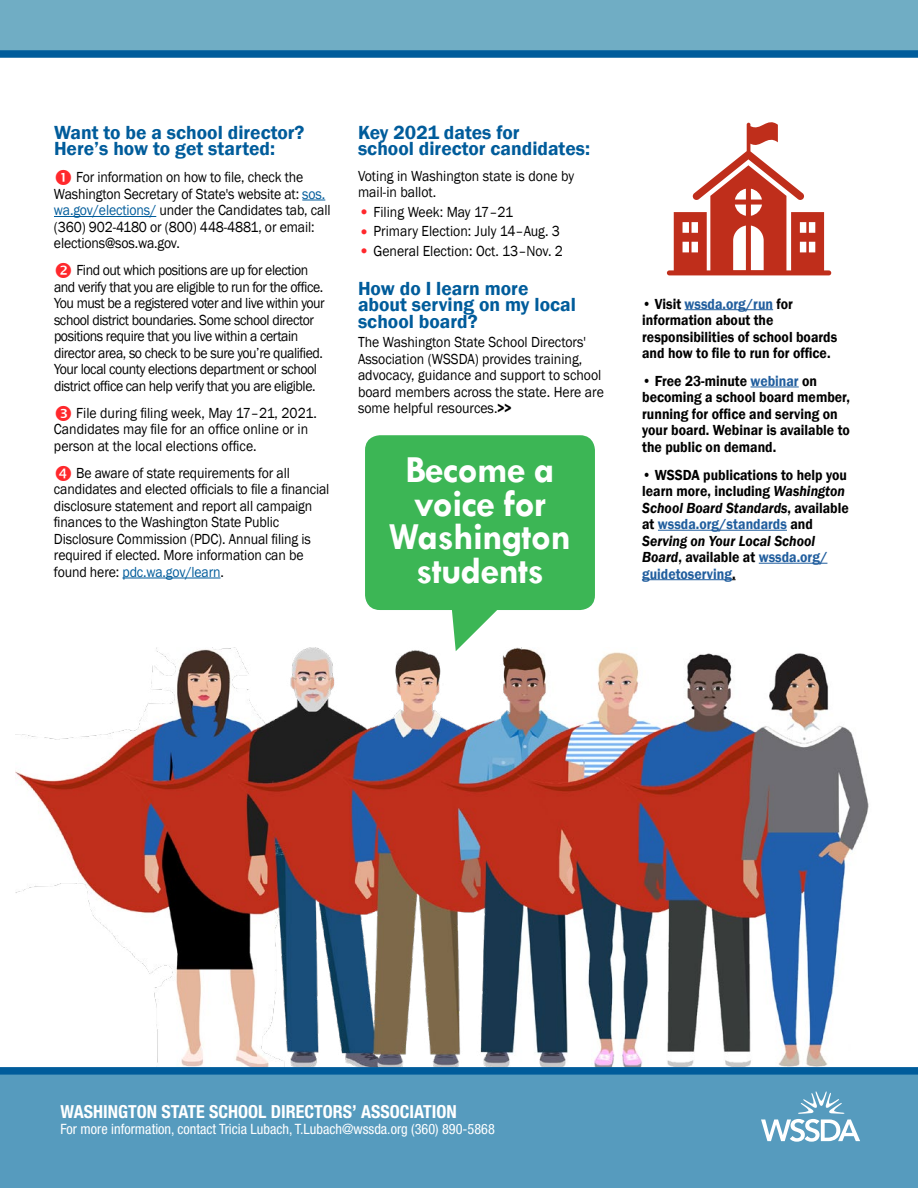
<style>
.page{position:relative;width:918px;height:1188px;background:#fff}
.page>*{position:absolute;margin:0;border:0;box-sizing:border-box;transform-origin:0 0}
.t1{font:700 38.55px/33.6px "Tw Cen";letter-spacing:-.02em;color:#fff;text-align:center}
.t2{font:600 19.5px/16.5px "Franklin Gothic";color:#005c9b}
.t3{font:700 condensed 18px "Helvetica Neue LT Pro";color:#fff}
.t4{font:15px/16.5px "Franklin Gothic";letter-spacing:-.01em;color:#000;scale:.92 1}
.t5{font:600 15px/16.5px "Franklin Gothic";color:#000;scale:.92 1}
.t6{font:15px/16.5px "Franklin Gothic";letter-spacing:-.03em;color:#000;scale:.92 1}
.t7{font:condensed 14.25px "Helvetica Neue LT Std";color:#fff}
.s1{color:#005c9b}
.s2{font-size:18px;color:#ff282c}
.s3{font-weight:600;font-stretch:condensed}
.s4{color:#215e9e}
.s5{font-style:italic}
</style>
<div class="page">
<img style="left:16px;top:648px;width:853px;height:419px">
<div style="left:0;top:1075px;width:918px;height:113px;background:#569bbe"></div>
<svg style="left:761px;top:1091px;width:99px;height:51px"></svg>
<svg style="left:302px;top:200px;width:23px;height:1px"></svg>
<hr style="left:54px;top:216px;width:102px;height:1px;background:#005c9b">
<hr style="left:122px;top:578px;width:99px;height:1px;background:#005c9b">
<div style="left:0;top:0;width:918px;height:54px;background:#70adc4"></div>
<hr style="left:685px;top:309px;width:88px;height:1px;background:#215e9e">
<hr style="left:751px;top:387px;width:48px;height:1px;background:#215e9e">
<hr style="left:658px;top:530px;width:129px;height:1px;background:#215e9e">
<hr style="left:759px;top:563px;width:68px;height:1px;background:#215e9e">
<hr style="left:642px;top:579px;width:90px;height:1px;background:#215e9e">
<div style="left:365px;top:435px;width:230px;height:175px;background:#3cb655;border-radius:15px"></div>
<svg style="left:451px;top:610px;width:53px;height:41px"></svg>
<div style="left:0;top:50px;width:918px;height:8px;background:#005c9b"></div>
<div style="left:0;top:1067px;width:918px;height:8px;background:#005c9b"></div>
<svg style="left:667px;top:122px;width:164px;height:153px"></svg>
<h2 class="t2" style="left:54px;top:124px;width:252px">Want to be a school director?<br>Here’s how to get started:</h2>
<p class="t4" style="left:54px;top:169px;width:302px;text-indent:22px">For information on how to file, check the Washington Secretary of State's website at: <span class="s1">sos. wa.gov/elections/</span> under the Candidates tab, call (360) 902-4180 or (800) 448-4881, or email: elections@sos.wa.gov.</p>
<p class="t6" style="left:54px;top:262px;width:296px;text-indent:22px">Find out which positions are up for election and verify that you are eligible to run for the office.<br>You must be a registered voter and live within your school district boundaries. Some school director positions require that you live within a certain director area, so check to be sure you’re qualified.<br>Your local county elections department or school district office can help verify that you are eligible.</p>
<p class="t4" style="left:54px;top:405px;width:287px;text-indent:22px">File during filing week, May 17–21, 2021.<br>Candidates may file for an office online or in person at the local elections office.</p>
<p class="t4" style="left:54px;top:465px;width:301px;text-indent:22px">Be aware of state requirements for all candidates and elected officials to file a financial disclosure statement and report all campaign finances to the Washington State Public Disclosure Commission (PDC). Annual filing is required if elected. More information can be found here: <span class="s1">pdc.wa.gov/learn</span>.</p>
<h2 class="t2" style="left:358px;top:124px;width:234px">Key 2021 dates for<br>school director candidates:</h2>
<p class="t4" style="left:358px;top:168px;width:236px">Voting in Washington state is done by mail-in ballot.</p>
<p class="t4" style="left:358px;top:204px;width:170px"><span class="s2">•</span> Filing Week: May 17–21</p>
<p class="t4" style="left:358px;top:223px;width:221px"><span class="s2">•</span> Primary Election: July 14–Aug. 3</p>
<p class="t4" style="left:358px;top:243px;width:224px"><span class="s2">•</span> General Election: Oct. 13–Nov. 2</p>
<h2 class="t2" style="left:358px;top:280px;width:219px">How do I learn more about serving on my local school board?</h2>
<p class="t4" style="left:358px;top:334px;width:269px">The Washington State School Directors' Association (WSSDA) provides training, advocacy, guidance and support to school board members across the state. Here are some helpful resources.<span class="s3">&gt;&gt;</span></p>
<h1 class="t1" style="left:389px;top:452px;width:184px">Become a voice for<br>Washington students</h1>
<p class="t5" style="left:642px;top:296px;width:214px">• Visit <span class="s4">wssda.org/run</span> for information about the responsibilities of school boards and how to file to run for office.</p>
<p class="t5" style="left:642px;top:373px;width:228px">• Free 23-minute <span class="s4">webinar</span> on becoming a school board member, running for office and serving on your board. Webinar is available to the public on demand.</p>
<p class="t5" style="left:642px;top:467px;width:226px">• WSSDA publications to help you learn more, including <span class="s5">Washington<br>School Board Standards</span>, available at <span class="s4">wssda.org/standards</span> and<br><span class="s5">Serving on Your Local School<br>Board</span>, available at <span class="s4">wssda.org/ guidetoserving</span>.</p>
<p class="t3" style="left:61px;top:1100px;width:398px">WASHINGTON STATE SCHOOL DIRECTORS’ ASSOCIATION</p>
<p class="t7" style="left:61px;top:1121px;width:436px">For more information, contact Tricia Lubach, T.Lubach@wssda.org (360) 890-5868</p>
</div>
